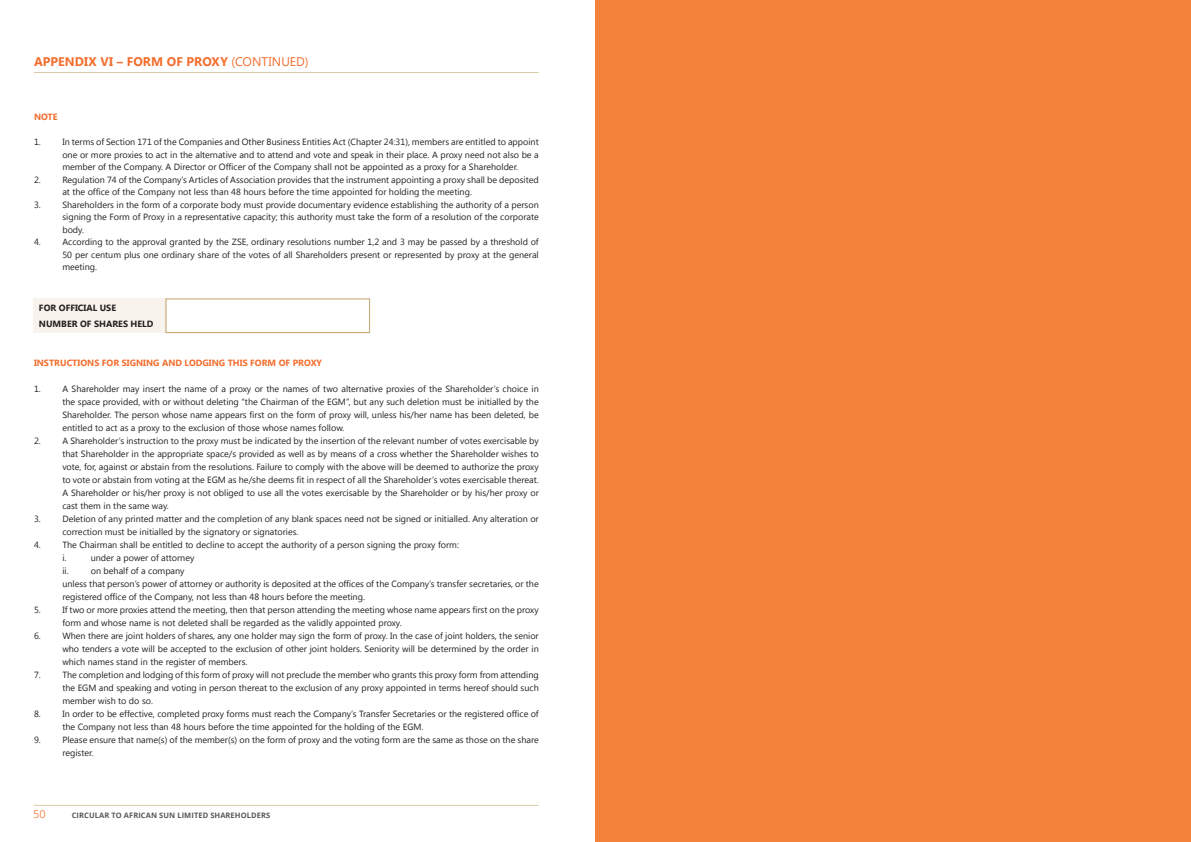
<style>
.page{position:relative;width:1191px;height:842px;background:#fff}
.page>*{position:absolute;margin:0;border:0;box-sizing:border-box;transform-origin:0 0}
.t1{font:700 12.5px "Segoe UI";letter-spacing:.005em;color:#f36e2e}
.t2{font:11px "Open Sans";color:#f68a51}
.t3{font:9px/13px "Segoe UI";color:#231f20;text-align:justify}
.t4{font:700 9px "Segoe UI";color:#f36e2e}
.t5{font:700 9px/16px "Segoe UI";color:#231f20}
.t6{font:700 7.5px "Open Sans";letter-spacing:.01em;color:#57585a}
.s1{font-weight:400}
</style>
<div class="page">
<hr style="left:34px;top:72px;width:505px;height:1px;background:#c4a26e">
<hr style="left:34px;top:805px;width:505px;height:1px;background:#c4a26e">
<div style="left:33px;top:299px;width:133px;height:34px;background:#f8f3ec"></div>
<div style="left:166px;top:299px;width:204px;height:34px;border:1px solid #c4a26e"></div>
<div style="left:595px;top:0;width:596px;height:842px;background:#f4823b"></div>
<h1 class="t1" style="left:34px;top:52px;width:276px">APPENDIX VI – FORM OF PROXY <span class="s1">(CONTINUED)</span></h1>
<p class="t4" style="left:34px;top:111px;width:25px">NOTE</p>
<p class="t3" style="left:62px;top:135px;width:478px;line-height:12.5px;text-indent:-28px">1. In terms of Section 171 of the Companies and Other Business Entities Act (Chapter 24:31), members are entitled to appoint one or more proxies to act in the alternative and to attend and vote and speak in their place. A proxy need not also be a member of the Company. A Director or Officer of the Company shall not be appointed as a proxy for a Shareholder.</p>
<p class="t3" style="left:62px;top:173px;width:478px;line-height:12.5px;text-indent:-28px">2. Regulation 74 of the Company’s Articles of Association provides that the instrument appointing a proxy shall be deposited at the office of the Company not less than 48 hours before the time appointed for holding the meeting.</p>
<p class="t3" style="left:62px;top:198px;width:478px;line-height:12.5px;text-indent:-28px">3. Shareholders in the form of a corporate body must provide documentary evidence establishing the authority of a person signing the Form of Proxy in a representative capacity; this authority must take the form of a resolution of the corporate body.</p>
<p class="t3" style="left:62px;top:235px;width:478px;line-height:12.5px;text-indent:-28px">4. According to the approval granted by the ZSE, ordinary resolutions number 1,2 and 3 may be passed by a threshold of 50 per centum plus one ordinary share of the votes of all Shareholders present or represented by proxy at the general meeting.</p>
<p class="t5" style="left:39px;top:299px;width:116px">FOR OFFICIAL USE<br>NUMBER OF SHARES HELD</p>
<p class="t4" style="left:34px;top:356px;width:289px">INSTRUCTIONS FOR SIGNING AND LODGING THIS FORM OF PROXY</p>
<p class="t3" style="left:62px;top:382px;width:478px;text-indent:-28px">1. A Shareholder may insert the name of a proxy or the names of two alternative proxies of the Shareholder’s choice in the space provided, with or without deleting “the Chairman of the EGM”, but any such deletion must be initialled by the Shareholder. The person whose name appears first on the form of proxy will, unless his/her name has been deleted, be entitled to act as a proxy to the exclusion of those whose names follow.</p>
<p class="t3" style="left:62px;top:434px;width:478px;text-indent:-28px">2. A Shareholder’s instruction to the proxy must be indicated by the insertion of the relevant number of votes exercisable by that Shareholder in the appropriate space/s provided as well as by means of a cross whether the Shareholder wishes to vote, for, against or abstain from the resolutions. Failure to comply with the above will be deemed to authorize the proxy to vote or abstain from voting at the EGM as he/she deems fit in respect of all the Shareholder’s votes exercisable thereat.<br>A Shareholder or his/her proxy is not obliged to use all the votes exercisable by the Shareholder or by his/her proxy or cast them in the same way.</p>
<p class="t3" style="left:62px;top:512px;width:478px;text-indent:-28px">3. Deletion of any printed matter and the completion of any blank spaces need not be signed or initialled. Any alteration or correction must be initialled by the signatory or signatories.</p>
<p class="t3" style="left:62px;top:538px;width:398px;text-indent:-28px">4. The Chairman shall be entitled to decline to accept the authority of a person signing the proxy form: i.</p>
<p class="t3" style="left:91px;top:551px;width:105px">under a power of attorney</p>
<p class="t3" style="left:62px;top:564px;width:478px;text-align:left;text-indent:28px">on behalf of a company<br>unless that person’s power of attorney or authority is deposited at the offices of the Company’s transfer secretaries, or the registered office of the Company, not less than 48 hours before the meeting.</p>
<p class="t3" style="left:62px;top:603px;width:478px;text-indent:-28px">5. If two or more proxies attend the meeting, then that person attending the meeting whose name appears first on the proxy form and whose name is not deleted shall be regarded as the validly appointed proxy.</p>
<p class="t3" style="left:62px;top:629px;width:478px;text-indent:-28px">6. When there are joint holders of shares, any one holder may sign the form of proxy. In the case of joint holders, the senior who tenders a vote will be accepted to the exclusion of other joint holders. Seniority will be determined by the order in which names stand in the register of members.</p>
<p class="t3" style="left:62px;top:668px;width:478px;text-indent:-28px">7. The completion and lodging of this form of proxy will not preclude the member who grants this proxy form from attending the EGM and speaking and voting in person thereat to the exclusion of any proxy appointed in terms hereof should such member wish to do so.</p>
<p class="t3" style="left:62px;top:707px;width:478px;text-indent:-28px">8. In order to be effective, completed proxy forms must reach the Company’s Transfer Secretaries or the registered office of the Company not less than 48 hours before the time appointed for the holding of the EGM.</p>
<p class="t3" style="left:62px;top:733px;width:478px;text-indent:-28px">9. Please ensure that name(s) of the member(s) on the form of proxy and the voting form are the same as those on the share register.</p>
<p class="t3" style="left:62px;top:564px;width:8px">ii.</p>
<p class="t2" style="left:33px;top:806px;width:14px">50</p>
<p class="t6" style="left:72px;top:810px;width:200px">CIRCULAR TO AFRICAN SUN LIMITED SHAREHOLDERS</p>
</div>
